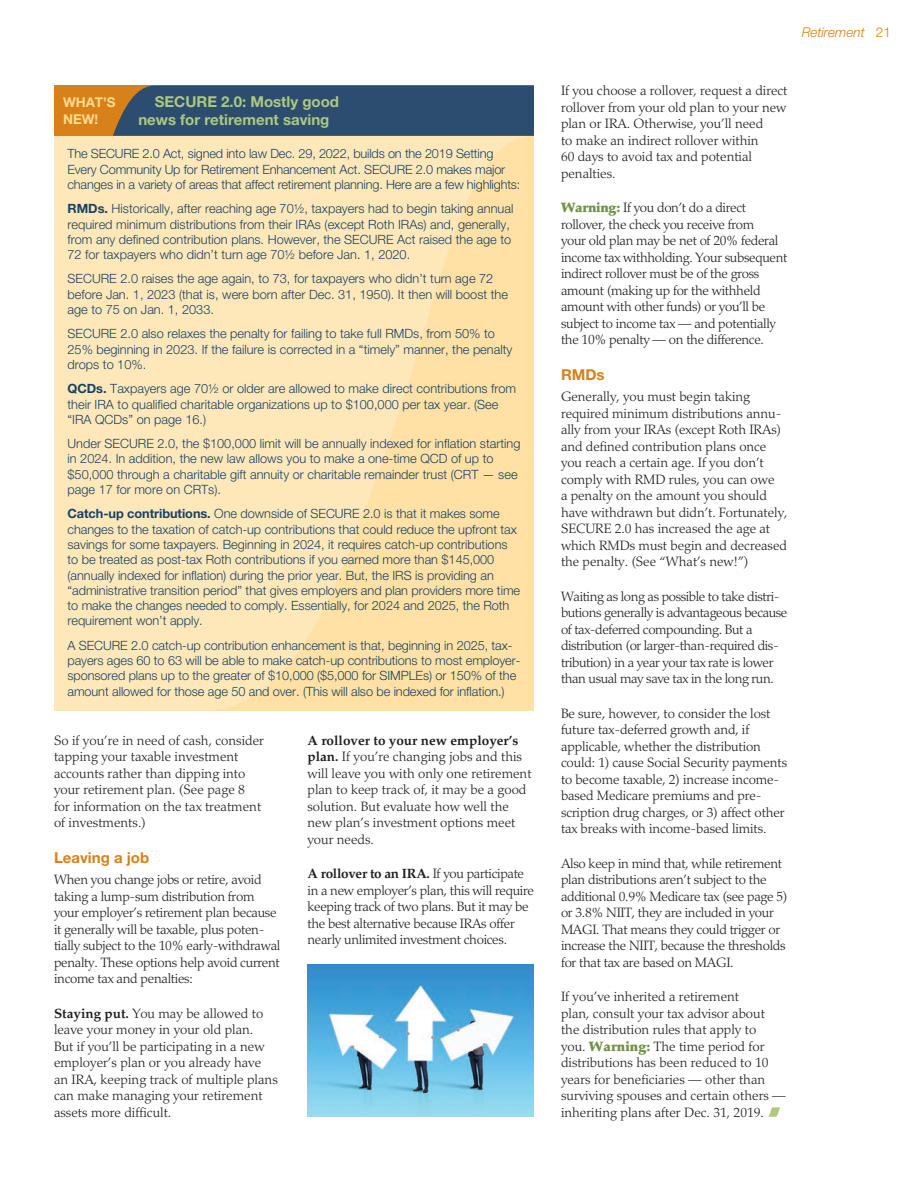
<style>
.page{position:relative;width:918px;height:1188px;background:#fff}
.page>*{position:absolute;margin:0;border:0;box-sizing:border-box;transform-origin:0 0}
.t1{font:700 15px/18px "Helvetica Neue LT Std";color:#adca7e}
.t2{font:700 15px "Helvetica Neue LT Std";color:#d78118}
.t3{font:300 13.5px/16.5px "Palatino LT Std";letter-spacing:-.01em;color:#231f20}
.t4{font:300 13.5px/16.5px "Palatino LT Std";letter-spacing:-.03em;color:#231f20}
.t5{font:italic 300 13.5px "Helvetica Neue LT Std";color:#d78118}
.t6{font:700 13.5px/16.5px "Helvetica Neue LT Std";color:#fedb90}
.t7{font:300 12.75px/15.3px "Helvetica Neue LT Std";letter-spacing:-.005em;color:#184164}
.s1{font-weight:700}
.s2{font-style:normal}
.s3{font-weight:900;color:#719047}
</style>
<div class="page">
<svg style="left:768px;top:1107px;width:13px;height:10px"></svg>
<svg style="left:54px;top:136px;width:480px;height:575px;background:#fee5b3"></svg>
<div style="left:54px;top:86px;width:480px;height:50px;background:#d78118"></div>
<div style="left:113px;top:86px;width:421px;height:50px;background:#2d4d70"></div>
<img style="left:308px;top:965px;width:226px;height:152px">
<p class="t6" style="left:63px;top:94px;width:54px">WHAT’S<br>NEW!</p>
<p class="t1" style="left:138px;top:92px;width:202px;text-indent:16px">SECURE 2.0: Mostly good news for retirement saving</p>
<p class="t7" style="left:68px;top:146px;width:454px">The SECURE 2.0 Act, signed into law Dec. 29, 2022, builds on the 2019 Setting<br>Every Community Up for Retirement Enhancement Act. SECURE 2.0 makes major changes in a variety of areas that affect retirement planning. Here are a few highlights:</p>
<p class="t7" style="left:68px;top:201px;width:447px"><span class="s1">RMDs.</span> Historically, after reaching age 701/2, taxpayers had to begin taking annual required minimum distributions from their IRAs (except Roth IRAs) and, generally, from any defined contribution plans. However, the SECURE Act raised the age to 72 for taxpayers who didn’t turn age 701/2 before Jan. 1, 2020.</p>
<p class="t7" style="left:68px;top:271px;width:442px">SECURE 2.0 raises the age again, to 73, for taxpayers who didn’t turn age 72 before Jan. 1, 2023 (that is, were born after Dec. 31, 1950). It then will boost the age to 75 on Jan. 1, 2033.</p>
<p class="t7" style="left:68px;top:326px;width:446px">SECURE 2.0 also relaxes the penalty for failing to take full RMDs, from 50% to<br>25% beginning in 2023. If the failure is corrected in a “timely” manner, the penalty drops to 10%.</p>
<p class="t7" style="left:68px;top:381px;width:450px"><span class="s1">QCDs.</span> Taxpayers age 701/2 or older are allowed to make direct contributions from their IRA to qualified charitable organizations up to $100,000 per tax year. (See “IRA QCDs” on page 16.)</p>
<p class="t7" style="left:68px;top:436px;width:455px">Under SECURE 2.0, the $100,000 limit will be annually indexed for inflation starting in 2024. In addition, the new law allows you to make a one-time QCD of up to $50,000 through a charitable gift annuity or charitable remainder trust (CRT — see page 17 for more on CRTs).</p>
<p class="t7" style="left:68px;top:506px;width:454px"><span class="s1">Catch-up contributions.</span> One downside of SECURE 2.0 is that it makes some changes to the taxation of catch-up contributions that could reduce the upfront tax savings for some taxpayers. Beginning in 2024, it requires catch-up contributions to be treated as post-tax Roth contributions if you earned more than $145,000 (annually indexed for inflation) during the prior year. But, the IRS is providing an “administrative transition period” that gives employers and plan providers more time to make the changes needed to comply. Essentially, for 2024 and 2025, the Roth requirement won’t apply.</p>
<p class="t7" style="left:68px;top:637px;width:454px">A SECURE 2.0 catch-up contribution enhancement is that, beginning in 2025, tax&shy;payers ages 60 to 63 will be able to make catch-up contributions to most employer&shy;sponsored plans up to the greater of $10,000 ($5,000 for SIMPLEs) or 150% of the amount allowed for those age 50 and over. (This will also be indexed for inflation.)</p>
<p class="t3" style="left:54px;top:732px;width:211px">So if you’re in need of cash, consider tapping your taxable investment accounts rather than dipping into your retirement plan. (See page 8 for information on the tax treatment of investments.)</p>
<p class="t2" style="left:54px;top:849px;width:97px">Leaving a job</p>
<p class="t3" style="left:54px;top:872px;width:228px">When you change jobs or retire, avoid taking a lump-sum distribution from your employer’s retirement plan because it generally will be taxable, plus poten&shy;tially subject to the 10% early-withdrawal penalty. These options help avoid current income tax and penalties:</p>
<p class="t3" style="left:54px;top:1005px;width:225px"><span class="s1">Staying put.</span> You may be allowed to leave your money in your old plan.<br>But if you’ll be participating in a new employer’s plan or you already have an IRA, keeping track of multiple plans can make managing your retirement assets more difficult.</p>
<p class="t3" style="left:308px;top:732px;width:226px"><span class="s1">A rollover to your new employer’s plan.</span> If you’re changing jobs and this will leave you with only one retirement plan to keep track of, it may be a good solution. But evaluate how well the new plan’s investment options meet your needs.</p>
<p class="t3" style="left:308px;top:866px;width:228px"><span class="s1">A rollover to an IRA.</span> If you participate in a new employer’s plan, this will require keeping track of two plans. But it may be the best alternative because IRAs offer nearly unlimited investment choices.</p>
<p class="t5" style="left:802px;top:24px;width:91px">Retirement <span class="s2">21</span></p>
<p class="t3" style="left:561px;top:83px;width:228px">If you choose a rollover, request a direct rollover from your old plan to your new plan or IRA. Otherwise, you’ll need<br>to make an indirect rollover within<br>60 days to avoid tax and potential penalties.</p>
<p class="t3" style="left:561px;top:200px;width:228px"><span class="s3">Warning:</span> If you don’t do a direct rollover, the check you receive from<br>your old plan may be net of 20% federal income tax withholding. Your subsequent indirect rollover must be of the gross amount (making up for the withheld amount with other funds) or you’ll be subject to income tax — and potentially the 10% penalty — on the difference.</p>
<p class="t2" style="left:561px;top:366px;width:45px">RMDs</p>
<p class="t3" style="left:561px;top:389px;width:228px">Generally, you must begin taking required minimum distributions annu&shy;ally from your IRAs (except Roth IRAs) and defined contribution plans once you reach a certain age. If you don’t comply with RMD rules, you can owe<br>a penalty on the amount you should have withdrawn but didn’t. Fortunately, SECURE 2.0 has increased the age at which RMDs must begin and decreased the penalty. (See “What’s new!”)</p>
<p class="t4" style="left:561px;top:588px;width:228px">Waiting as long as possible to take distri&shy;butions generally is advantageous because of tax-deferred compounding. But a distribution (or larger-than-required dis&shy;tribution) in a year your tax rate is lower than usual may save tax in the long run.</p>
<p class="t3" style="left:561px;top:705px;width:228px">Be sure, however, to consider the lost future tax-deferred growth and, if applicable, whether the distribution could: 1) cause Social Security payments to become taxable, 2) increase income&shy;based Medicare premiums and pre&shy;scription drug charges, or 3) affect other tax breaks with income-based limits.</p>
<p class="t3" style="left:561px;top:855px;width:228px">Also keep in mind that, while retirement plan distributions aren’t subject to the additional 0.9% Medicare tax (see page 5) or 3.8% NIIT, they are included in your MAGI. That means they could trigger or increase the NIIT, because the thresholds for that tax are based on MAGI.</p>
<p class="t3" style="left:561px;top:989px;width:226px">If you’ve inherited a retirement<br>plan, consult your tax advisor about the distribution rules that apply to<br>you. <span class="s3">Warning:</span> The time period for distributions has been reduced to 10 years for beneficiaries — other than surviving spouses and certain others — inheriting plans after Dec. 31, 2019.</p>
</div>
